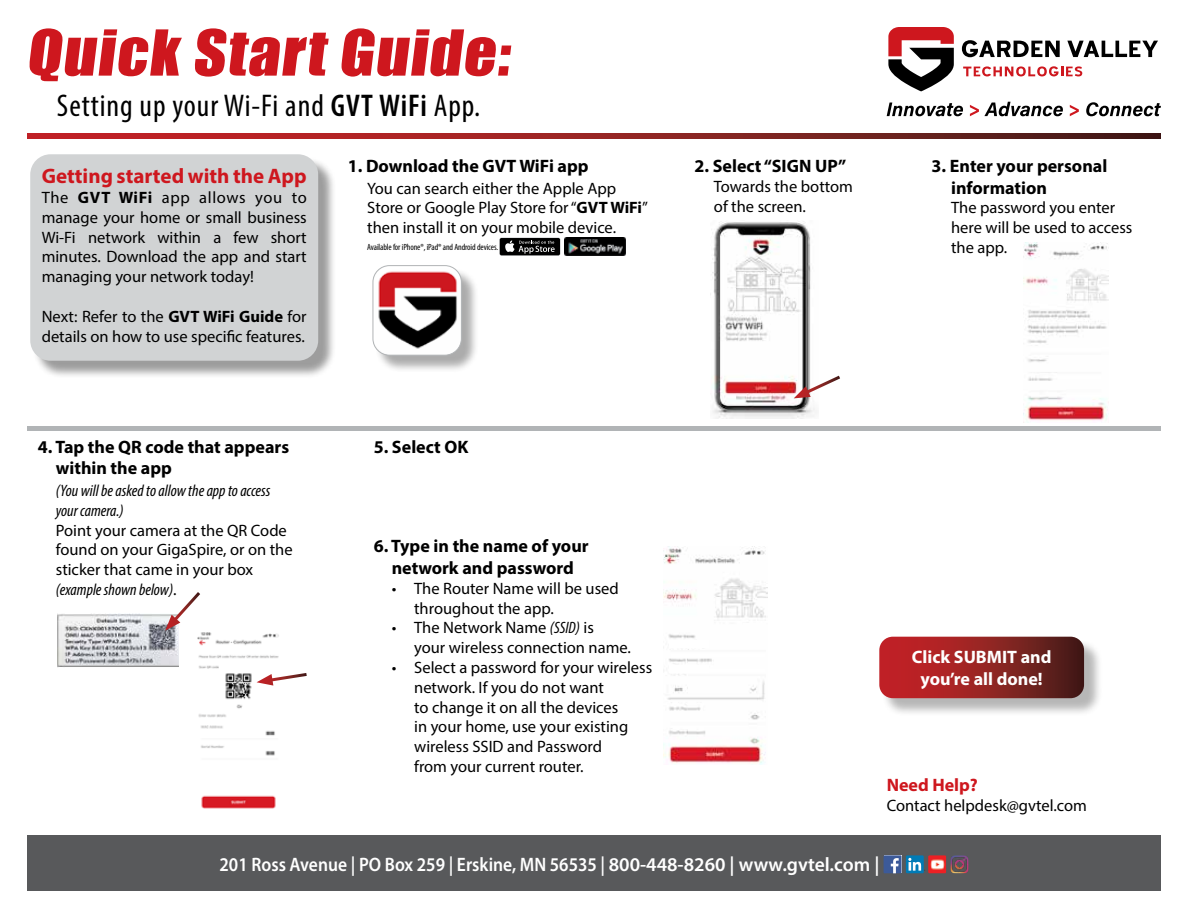
<style>
.page{position:relative;width:1188px;height:918px;background:#fff}
.page>*{position:absolute;margin:0;border:0;box-sizing:border-box;transform-origin:0 0}
.t1{font:58.5px "Impact";color:#ce171e;scale:1.09 1}
.t2{font:condensed 31.5px "Myriad Pro";letter-spacing:.03em;color:#000}
.t3{font:700 21px "Myriad Pro";color:#ce171e}
.t4{font:600 19.5px "Myriad Pro";color:#fff;scale:.9 1}
.t5{font:700 18px/21.6px "Myriad Pro";color:#000}
.t6{font:700 18px/21.6px "Myriad Pro";color:#fff;text-align:center}
.t7{font:700 18px "Myriad Pro";color:#ce171e}
.t8{font:16.5px/19.8px "Myriad Pro";color:#000}
.t9{font:italic condensed 16.5px/19.8px "Myriad Pro";color:#000}
.t10{font:condensed 9px "Myriad Pro";letter-spacing:-.01em;color:#000}
.s1{font-weight:600}
.s2{font-weight:700}
.s3{font-style:italic;font-stretch:condensed}
</style>
<div class="page">
<div style="left:33px;top:157px;width:303px;height:222px;background:#000;opacity:.39"></div>
<div style="left:30px;top:154px;width:288px;height:207px;background:#d1d3d4;border-radius:20px"></div>
<div style="left:882px;top:639px;width:221px;height:78px;background:#000;opacity:.29"></div>
<svg style="left:879px;top:637px;width:205px;height:61px;background:#902424"></svg>
<svg style="left:888px;top:27px;width:66px;height:64px"></svg>
<svg style="left:963px;top:66px;width:119px;height:10px"></svg>
<svg style="left:1067px;top:41px;width:91px;height:16px"></svg>
<svg style="left:962px;top:40px;width:98px;height:17px"></svg>
<div style="left:27px;top:836px;width:1134px;height:55px;background:#58595b"></div>
<img style="left:951px;top:855px;width:17px;height:18px">
<div style="left:906px;top:855px;width:18px;height:18px;background:#007bb6"></div>
<svg style="left:908px;top:858px;width:17px;height:13px"></svg>
<div style="left:884px;top:855px;width:17px;height:18px;background:#3c5a99"></div>
<svg style="left:891px;top:858px;width:8px;height:15px"></svg>
<img style="left:928px;top:855px;width:18px;height:18px">
<svg style="left:887px;top:103px;width:76px;height:13px"></svg>
<svg style="left:970px;top:102px;width:93px;height:14px"></svg>
<svg style="left:1070px;top:105px;width:9px;height:11px"></svg>
<svg style="left:1086px;top:102px;width:75px;height:14px"></svg>
<img style="left:565px;top:238px;width:61px;height:18px">
<div style="left:499px;top:238px;width:61px;height:18px;background:#222323;border-radius:2px"></div>
<div style="left:500px;top:238px;width:60px;height:17px;background:#000;border-radius:2px"></div>
<svg style="left:505px;top:240px;width:50px;height:14px"></svg>
<img style="left:710px;top:222px;width:105px;height:197px">
<div style="left:375px;top:268px;width:104px;height:105px;background:#000;opacity:.33"></div>
<img style="left:373px;top:266px;width:88px;height:89px">
<div style="left:373px;top:265px;width:89px;height:90px;border:1px solid #b1b4b6;border-radius:17px"></div>
<svg style="left:794px;top:373px;width:46px;height:25px"></svg>
<img style="left:57px;top:614px;width:121px;height:54px">
<img style="left:1023px;top:243px;width:86px;height:178px">
<svg style="left:27px;top:134px;width:1134px;height:5px;background:#8e2121"></svg>
<div style="left:27px;top:426px;width:1134px;height:5px;background:#b1b4b6"></div>
<img style="left:197px;top:632px;width:82px;height:177px">
<svg style="left:257px;top:671px;width:50px;height:15px"></svg>
<svg style="left:165px;top:592px;width:35px;height:39px"></svg>
<img style="left:663px;top:546px;width:104px;height:219px">
<div style="left:669px;top:640px;width:39px;height:7px;background:#fff"></div>
<div style="left:669px;top:665px;width:39px;height:7px;background:#fff"></div>
<h1 class="t1" style="left:26px;top:7px;width:455px">Quick Start Guide:</h1>
<h2 class="t2" style="left:57px;top:87px;width:425px">Setting up your Wi-Fi and <span class="s1">GVT WiFi</span> App.</h2>
<p class="t5" style="left:348px;top:155px;width:242px">1. Download the GVT WiFi app</p>
<p class="t8" style="left:367px;top:178px;width:282px">You can search either the Apple App<br>Store or Google Play Store for “<span class="s2">GVT WiFi</span>” then install it on your mobile device.</p>
<p class="t10" style="left:367px;top:241px;width:132px">Available for iPhone®, iPad® and Android devices.</p>
<p class="t3" style="left:42px;top:162px;width:267px">Getting started with the App</p>
<p class="t8" style="left:42px;top:187px;width:267px;text-align:justify">The <span class="s2">GVT WiFi</span> app allows you to manage your home or small business Wi-Fi network within a few short minutes. Download the app and start managing your network today!</p>
<p class="t8" style="left:42px;top:306px;width:267px">Next: Refer to the <span class="s2">GVT WiFi Guide</span> for details on how to use specific features.</p>
<p class="t5" style="left:694px;top:155px;width:154px">2. Select “SIGN UP”</p>
<p class="t8" style="left:714px;top:176px;width:141px">Towards the bottom of the screen.</p>
<p class="t5" style="left:951px;top:155px;width:158px;text-indent:-19px">3. Enter your personal information</p>
<p class="t8" style="left:951px;top:198px;width:183px">The password you enter here will be used to access the app.</p>
<p class="t5" style="left:56px;top:435px;width:235px;text-indent:-18px">4. Tap the QR code that appears within the app</p>
<p class="t9" style="left:56px;top:480px;width:216px">(You will be asked to allow the app to access your camera.)</p>
<p class="t8" style="left:56px;top:520px;width:238px">Point your camera at the QR Code found on your GigaSpire, or on the sticker that came in your box <span class="s3">(example shown below)</span>.</p>
<p class="t5" style="left:374px;top:435px;width:96px">5. Select OK</p>
<p class="t5" style="left:374px;top:535px;width:217px;text-align:center">6. Type in the name of your network and password</p>
<p class="t8" style="left:414px;top:578px;width:206px;text-indent:-23px">• The Router Name will be used throughout the app.</p>
<p class="t8" style="left:414px;top:618px;width:218px;text-indent:-23px">• The Network Name <span class="s3">(SSID)</span> is<br>your wireless connection name.</p>
<p class="t8" style="left:414px;top:657px;width:240px;text-indent:-23px">• Select a password for your wireless network. If you do not want<br>to change it on all the devices<br>in your home, use your existing wireless SSID and Password<br>from your current router.</p>
<p class="t6" style="left:912px;top:646px;width:141px">Click SUBMIT and you’re all done!</p>
<p class="t7" style="left:887px;top:773px;width:93px">Need Help?</p>
<p class="t8" style="left:887px;top:795px;width:202px">Contact helpdesk@gvtel.com</p>
<p class="t4" style="left:220px;top:852px;width:735px">201 Ross Avenue | PO Box 259 | Erskine, MN 56535 | 800-448-8260 | www.gvtel.com |</p>
</div>
